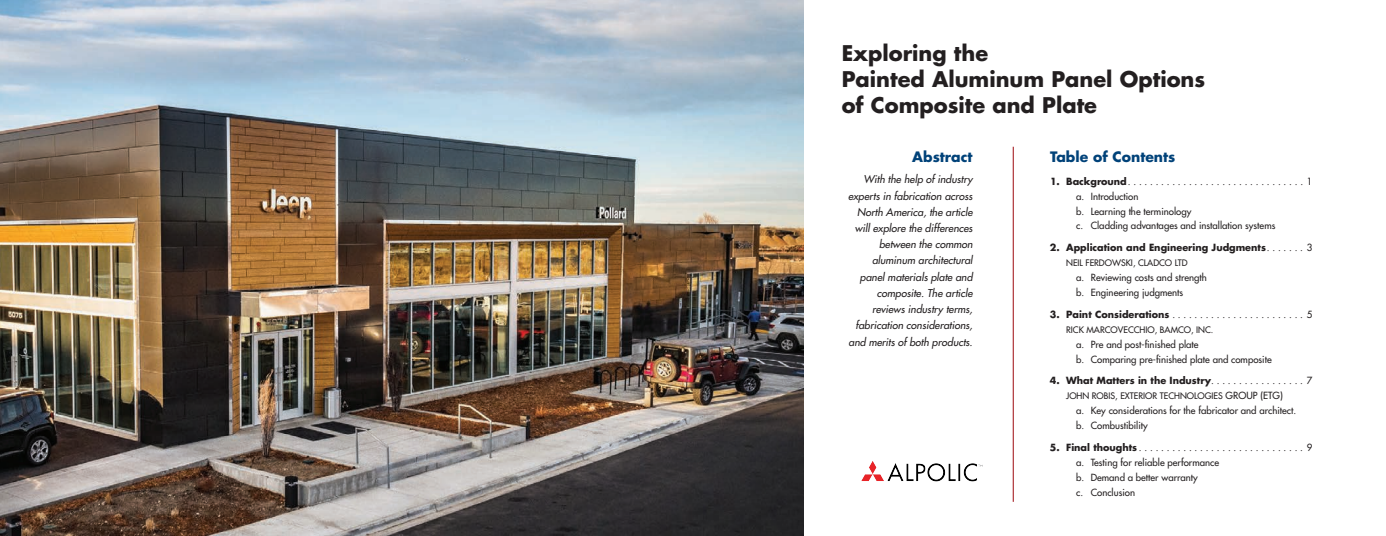
<style>
.page{position:relative;width:1386px;height:536px;background:#fff}
.page>*{position:absolute;margin:0;border:0;box-sizing:border-box;transform-origin:0 0}
.t1{font:700 21px/26.2px "Futura Std";color:#231f20}
.t2{font:700 14px "Futura Std";color:#004279}
.t3{font:italic 500 10.5px/16.2px "Futura Std";color:#231f20;text-align:right}
.t4{font:500 9.62px/14.9px "Futura Std";color:#231f20}
.t5{font:700 9.62px "Futura Std";color:#231f20}
.t6{font:500 8.75px "Futura Std";color:#231f20}
.s1{font-weight:700}
.s2{font-weight:500}
.s3{font-size:9.62px}
</style>
<div class="page">
<hr style="left:1013px;top:147px;width:1px;height:354px;background:#9d070d">
<img style="left:0;top:0;width:803px;height:536px">
<img style="left:861px;top:461px;width:122px;height:21px">
<h1 class="t1" style="left:842px;top:40px;width:365px">Exploring the<br>Painted Aluminum Panel Options of Composite and Plate</h1>
<h2 class="t2" style="left:912px;top:147px;width:62px">Abstract</h2>
<p class="t3" style="left:848px;top:172px;width:126px">With the help of industry experts in fabrication across<br>North America, the article will explore the differences between the common aluminum architectural panel materials plate and composite. The article reviews industry terms, fabrication considerations, and merits of both products.</p>
<h2 class="t2" style="left:1050px;top:147px;width:127px">Table of Contents</h2>
<p class="t4" style="left:1076px;top:174px;width:238px;text-indent:-26px"><span class="s1">1. Background</span> . . . . . . . . . . . . . . . . . . . . . . . . . . . . . . . . 1 a. Introduction<br>b. Learning the terminology<br>c. Cladding advantages and installation systems</p>
<p class="t5" style="left:1050px;top:241px;width:264px">2. Application and Engineering Judgments <span class="s2">. . . . . . . 3</span></p>
<p class="t6" style="left:1066px;top:257px;width:123px">NEIL FERDOWSKI, CLADCO LTD</p>
<p class="t4" style="left:1076px;top:270px;width:132px">a. Reviewing costs and strength b. Engineering judgments</p>
<p class="t4" style="left:1050px;top:307px;width:264px"><span class="s1">3. Paint Considerations</span> . . . . . . . . . . . . . . . . . . . . . . . . 5</p>
<p class="t6" style="left:1066px;top:324px;width:147px">RICK MARCOVECCHIO, BAMCO, INC.</p>
<p class="t4" style="left:1076px;top:336px;width:197px">a. Pre and post-finished plate<br>b. Comparing pre-finished plate and composite</p>
<p class="t5" style="left:1050px;top:374px;width:264px">4. What Matters in the Industry <span class="s2">. . . . . . . . . . . . . . . . . 7</span></p>
<p class="t6" style="left:1066px;top:390px;width:218px">JOHN ROBIS, EXTERIOR TECHNOLOGIES <span class="s3">GROUP (ETG)</span></p>
<p class="t4" style="left:1076px;top:403px;width:220px">a. Key considerations for the fabricator and architect. b. Combustibility</p>
<p class="t4" style="left:1076px;top:440px;width:238px;text-indent:-26px"><span class="s1">5. Final thoughts</span> . . . . . . . . . . . . . . . . . . . . . . . . . . . . . . 9 a. Testing for reliable performance<br>b. Demand a better warranty<br>c. Conclusion</p>
</div>
